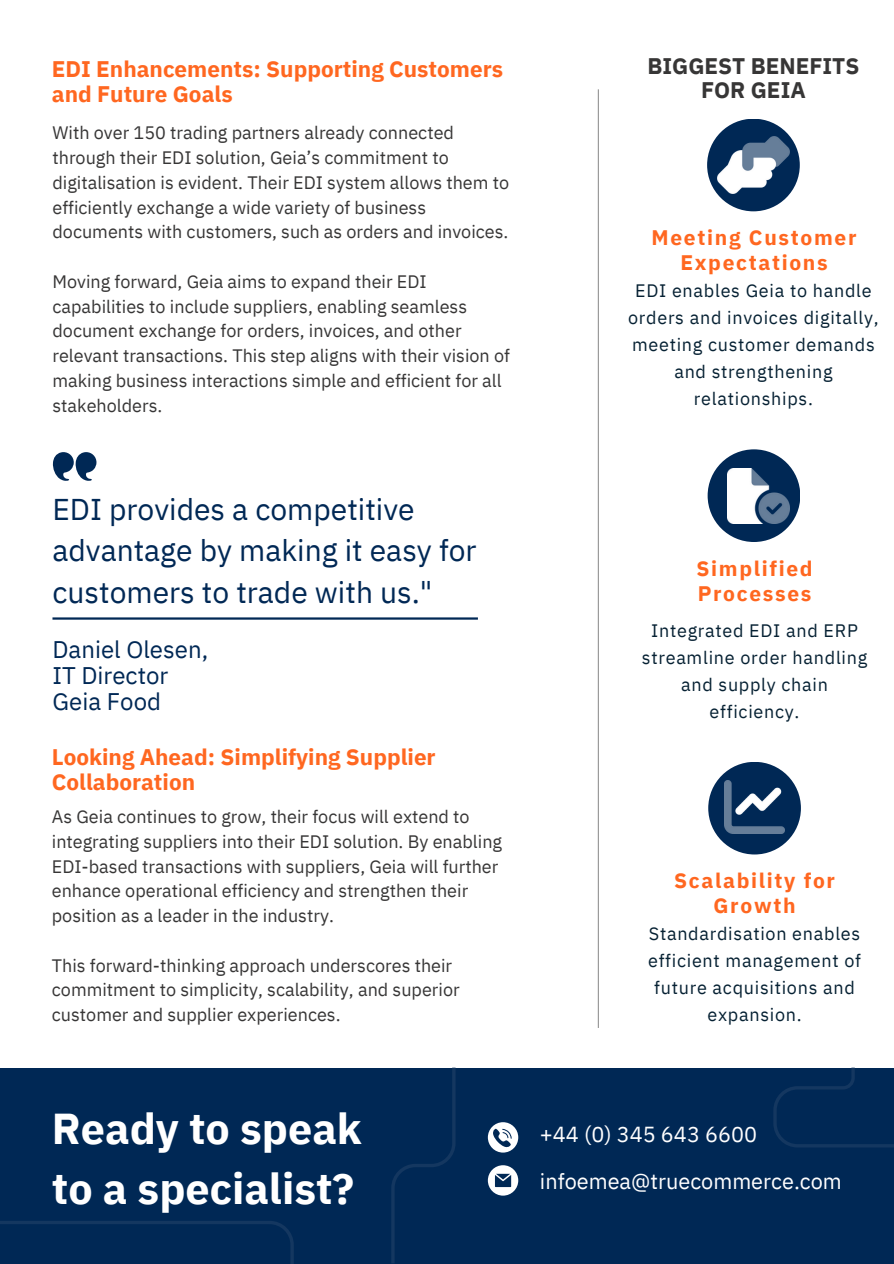
<style>
.page{position:relative;width:894px;height:1264px;background:#fff}
.page>*{position:absolute;margin:0;border:0;box-sizing:border-box;transform-origin:0 0}
.t1{font:700 43.05px/60px "IBM Plex Sans";color:#fff}
.t2{font:30px/41.7px "IBM Plex Sans";color:#002855}
.t3{font:24px/25.8px "IBM Plex Sans";color:#002855}
.t4{font:700 22.5px/24.8px "IBM Plex Sans";color:#ff6720}
.t5{font:700 22.5px/24.8px "IBM Plex Sans";color:#373636;text-align:center}
.t6{font:21.75px/47.5px "IBM Plex Sans";color:#fff}
.t7{font:700 21px/24.8px "IBM Plex Sans";letter-spacing:.08em;color:#ff6720;text-align:center}
.t8{font:18px/24.8px "IBM Plex Sans";color:#373636}
.t9{font:18px/27px "IBM Plex Sans";letter-spacing:.04em;color:#062133;text-align:center}
</style>
<div class="page">
<hr style="left:597px;top:89px;width:1px;height:938px;background:#949494">
<svg style="left:726px;top:521px;width:67px;height:21px"></svg>
<div style="left:707px;top:449px;width:93px;height:93px;background:#002855;border-radius:50%"></div>
<img style="left:727px;top:468px;width:62px;height:55px">
<div style="left:707px;top:119px;width:92px;height:92px;background:#002855;border-radius:50%"></div>
<div style="left:708px;top:761px;width:92px;height:93px;background:#002855;border-radius:50%"></div>
<img style="left:724px;top:780px;width:60px;height:53px">
<div style="left:0;top:1067px;width:893px;height:196px;background:#002855"></div>
<svg style="left:487px;top:1122px;width:31px;height:30px"></svg>
<svg style="left:487px;top:1165px;width:31px;height:30px"></svg>
<svg style="left:0;top:1067px;width:480px;height:196px"></svg>
<svg style="left:771px;top:1067px;width:122px;height:80px"></svg>
<svg style="left:52px;top:452px;width:44px;height:29px"></svg>
<hr style="left:52px;top:617px;width:426px;height:2px;background:#002855">
<img style="left:717px;top:136px;width:72px;height:58px">
<p class="t4" style="left:52px;top:56px;width:452px">EDI Enhancements: Supporting Customers and Future Goals</p>
<p class="t8" style="left:52px;top:120px;width:458px">With over 150 trading partners already connected through their EDI solution, Geia’s commitment to digitalisation is evident. Their EDI system allows them to efficiently exchange a wide variety of business documents with customers, such as orders and invoices.</p>
<p class="t8" style="left:52px;top:269px;width:459px">Moving forward, Geia aims to expand their EDI capabilities to include suppliers, enabling seamless document exchange for orders, invoices, and other relevant transactions. This step aligns with their vision of making business interactions simple and efficient for all stakeholders.</p>
<p class="t2" style="left:52px;top:487px;width:425px">EDI provides a competitive advantage by making it easy for customers to trade with us."</p>
<p class="t3" style="left:52px;top:636px;width:157px">Daniel Olesen,<br>IT Director<br>Geia Food</p>
<h6 class="t4" style="left:52px;top:744px;width:385px">Looking Ahead: Simplifying Supplier<br>Collaboration</h6>
<h3 class="t8" style="left:52px;top:804px;width:451px">As Geia continues to grow, their focus will extend to integrating suppliers into their EDI solution. By enabling EDI-based transactions with suppliers, Geia will further enhance operational efficiency and strengthen their position as a leader in the industry.</h3>
<p class="t8" style="left:52px;top:952px;width:409px">This forward-thinking approach underscores their commitment to simplicity, scalability, and superior customer and supplier experiences.</p>
<p class="t5" style="left:647px;top:53px;width:213px">BIGGEST BENEFITS<br>FOR GEIA</p>
<p class="t7" style="left:651px;top:225px;width:206px">Meeting Customer<br>Expectations</p>
<p class="t9" style="left:628px;top:277px;width:252px">EDI enables Geia to handle orders and invoices digitally, meeting customer demands and strengthening relationships.</p>
<p class="t7" style="left:696px;top:555px;width:118px;text-align:left">Simplified<br>Processes</p>
<h2 class="t9" style="left:641px;top:617px;width:227px">Integrated EDI and ERP streamline order handling and supply chain efficiency.</h2>
<h4 class="t7" style="left:673px;top:868px;width:162px">Scalability for<br>Growth</h4>
<h5 class="t9" style="left:648px;top:920px;width:214px">Standardisation enables efficient management of future acquisitions and expansion.</h5>
<h4 class="t1" style="left:52px;top:1097px;width:311px">Ready to speak to a specialist?</h4>
<p class="t6" style="left:539px;top:1109px;width:303px">+44 (0) 345 643 6600 infoemea@truecommerce.com</p>
</div>
